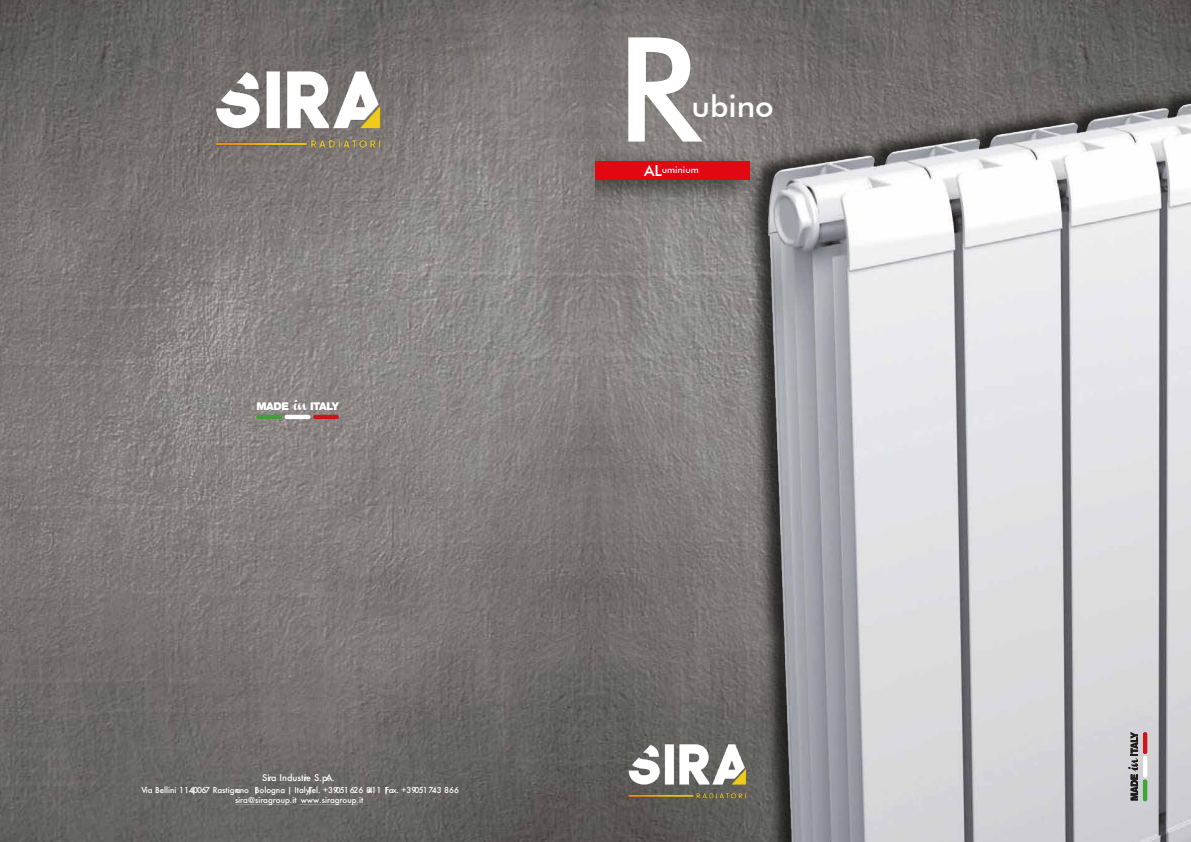
<style>
.page{position:relative;width:1191px;height:842px;background:#fff}
.page>*{position:absolute;margin:0;border:0;box-sizing:border-box;transform-origin:0 0}
.t1{font:500 145.7px "Futura BT";color:#fff;scale:1.04 1}
.t2{font:500 30.3px "Futura BT";color:#fff;scale:1.04 1}
.t3{font:900 10.8px "Helvetica Neue LT Std";letter-spacing:-.04em;color:#fff}
.t4{font:500 9px "Futura";color:#fff}
.t5{font:500 8.8px "Futura BT";color:#fff}
.t6{font:500 8px/10.6px "Futura";color:#fff}
.s1{font-family:"Channel Slanted 1";font-weight:400}
.s2{font-size:15.3px}
</style>
<div class="page">
<img style="left:596px;top:0;width:87px;height:842px">
<img style="left:0;top:0;width:596px;height:842px">
<img style="left:683px;top:0;width:508px;height:842px">
<img style="left:595px;top:137px;width:179px;height:80px">
<div style="left:595px;top:161px;width:155px;height:19px;background:#e30613"></div>
<hr style="left:258px;top:415px;width:22px;height:4px;background:#3f9e36">
<hr style="left:287px;top:415px;width:21px;height:4px;background:#fff">
<hr style="left:315px;top:415px;width:22px;height:4px;background:#cb1518">
<img style="left:613px;top:733px;width:146px;height:80px">
<img style="left:194px;top:55px;width:205px;height:113px">
<svg style="left:1128px;top:732px;width:10px;height:68px"></svg>
<hr style="left:1143px;top:780px;width:4px;height:21px;background:#3fa535;border-radius:2px">
<hr style="left:1143px;top:756px;width:4px;height:22px;background:#fff;border-radius:2px">
<hr style="left:1143px;top:732px;width:4px;height:22px;background:#cd171a;border-radius:2px">
<h3 class="t3" style="left:256px;top:399px;width:84px">MADE <span class="s1">in</span> ITALY</h3>
<p class="t4" style="left:262px;top:772px;width:74px">Sira Industrie S.p.A.</p>
<p class="t6" style="left:142px;top:784px;width:56px">Via Bellini 11 |</p>
<p class="t6" style="left:189px;top:784px;width:123px">40067 Rastignano | Bologna | Italy</p>
<p class="t6" style="left:235px;top:784px;width:225px;text-indent:72px">| Tel. +39 051 626 8411 | Fax. +39 051 743 866 sira@siragroup.it www.siragroup.it</p>
<h1 class="t1" style="left:616px;top:1px;width:83px">R</h1>
<h2 class="t2" style="left:691px;top:88px;width:81px">ubino</h2>
<p class="t5" style="left:644px;top:165px;width:56px"><span class="s2">AL</span>uminium</p>
</div>
